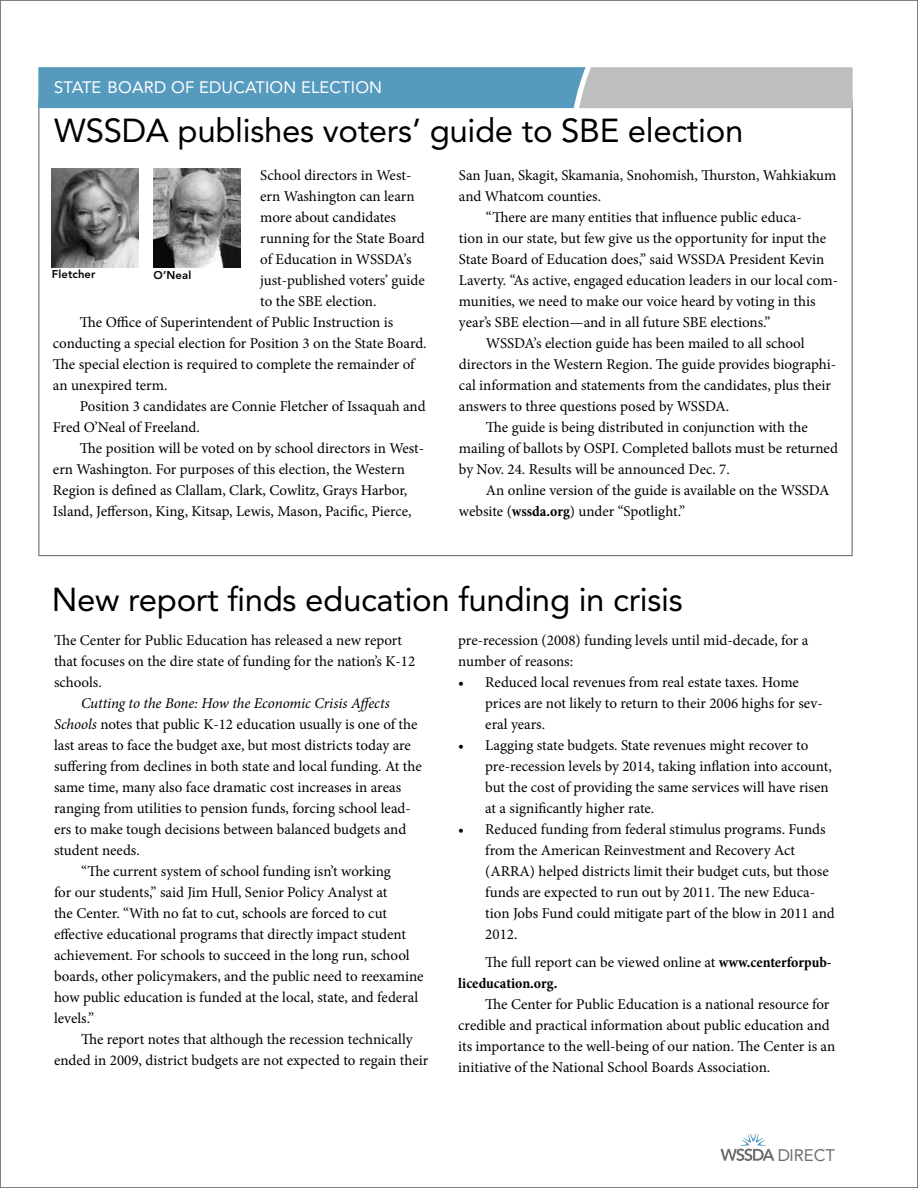
<style>
.page{position:relative;width:918px;height:1188px;background:#fff}
.page>*{position:absolute;margin:0;border:0;box-sizing:border-box;transform-origin:0 0}
.t1{font:33px "Avenir LT Std";letter-spacing:-.01em;color:#000}
.t2{font:16.65px "Avenir LT Std";color:#6d6e71}
.t3{font:16.5px "Avenir LT Std";letter-spacing:.01em;color:#fff}
.t4{font:15px/21px "Minion Pro";color:#000}
.t5{font:700 condensed 15px/21px "Minion Pro";color:#000}
.t6{font:italic 15px "Minion Pro";letter-spacing:-.01em;color:#000}
.t7{font:800 11.25px "Avenir LT Std";letter-spacing:.01em;color:#000}
.s1{font-weight:700;font-stretch:condensed}
.s2{font-style:italic}
.s3{font-weight:400;font-stretch:normal}
</style>
<div class="page">
<svg style="left:721px;top:1134px;width:54px;height:27px"></svg>
<svg style="left:38px;top:67px;width:815px;height:41px;background:#79a7bf"></svg>
<img style="left:52px;top:168px;width:86px;height:99px">
<img style="left:154px;top:168px;width:86px;height:99px">
<p class="t3" style="left:54px;top:78px;width:77px">State Board</p>
<p class="t3" style="left:171px;top:78px;width:105px">of Education</p>
<p class="t3" style="left:301px;top:78px;width:21px">Elec</p>
<p class="t3" style="left:341px;top:78px;width:21px">tion</p>
<h1 class="t1" style="left:54px;top:111px;width:691px">WSSDA publishes voters’ guide to SBE election</h1>
<p class="t4" style="left:260px;top:164px;width:153px">School directors in West-</p>
<p class="t4" style="left:260px;top:185px;width:156px">ern Washington can learn</p>
<p class="t4" style="left:260px;top:206px;width:137px">more about candidates</p>
<p class="t4" style="left:260px;top:227px;width:166px">running for the State Board</p>
<p class="t4" style="left:260px;top:248px;width:153px">of Education in WSSDA’s</p>
<p class="t4" style="left:260px;top:269px;width:166px">just-published voters’ guide</p>
<p class="t4" style="left:260px;top:290px;width:118px">to the SBE election.</p>
<p class="t4" style="left:80px;top:311px;width:315px">The Office of Superintendent of Public Instruction is</p>
<p class="t4" style="left:53px;top:332px;width:375px">conducting a special election for Position 3 on the State Board.</p>
<p class="t4" style="left:53px;top:353px;width:363px">The special election is required to complete the remainder of</p>
<p class="t4" style="left:53px;top:374px;width:116px">an unexpired term.</p>
<p class="t4" style="left:80px;top:395px;width:347px">Position 3 candidates are Connie Fletcher of Issaquah and</p>
<p class="t4" style="left:53px;top:416px;width:148px">Fred O’Neal of Freeland.</p>
<p class="t4" style="left:80px;top:437px;width:346px">The position will be voted on by school directors in West-</p>
<p class="t4" style="left:53px;top:458px;width:353px">ern Washington. For purposes of this election, the Western</p>
<p class="t4" style="left:53px;top:479px;width:356px">Region is defined as Clallam, Clark, Cowlitz, Grays Harbor,</p>
<p class="t4" style="left:53px;top:500px;width:360px">Island, Jefferson, King, Kitsap, Lewis, Mason, Pacific, Pierce,</p>
<p class="t7" style="left:52px;top:268px;width:45px">Fletcher</p>
<p class="t7" style="left:154px;top:269px;width:39px">O’Neal</p>
<p class="t4" style="left:459px;top:164px;width:379px">San Juan, Skagit, Skamania, Snohomish, Thurston, Wahkiakum</p>
<p class="t4" style="left:459px;top:185px;width:144px">and Whatcom counties.</p>
<p class="t4" style="left:486px;top:206px;width:317px">“There are many entities that influence public educa-</p>
<p class="t4" style="left:459px;top:227px;width:369px">tion in our state, but few give us the opportunity for input the</p>
<p class="t4" style="left:459px;top:248px;width:367px">State Board of Education does,” said WSSDA President Kevin</p>
<p class="t4" style="left:459px;top:269px;width:381px">Laverty. “As active, engaged education leaders in our local com-</p>
<p class="t4" style="left:459px;top:290px;width:358px">munities, we need to make our voice heard by voting in this</p>
<p class="t4" style="left:459px;top:311px;width:313px">year’s SBE election—and in all future SBE elections.”</p>
<p class="t4" style="left:486px;top:332px;width:320px">WSSDA’s election guide has been mailed to all school</p>
<p class="t4" style="left:459px;top:353px;width:379px">directors in the Western Region. The guide provides biographi-</p>
<p class="t4" style="left:459px;top:374px;width:374px">cal information and statements from the candidates, plus their</p>
<p class="t4" style="left:459px;top:395px;width:272px">answers to three questions posed by WSSDA.</p>
<p class="t4" style="left:486px;top:416px;width:323px">The guide is being distributed in conjunction with the</p>
<p class="t4" style="left:459px;top:437px;width:381px">mailing of ballots by OSPI. Completed ballots must be returned</p>
<p class="t4" style="left:459px;top:458px;width:272px">by Nov. 24. Results will be announced Dec. 7.</p>
<p class="t4" style="left:486px;top:479px;width:345px">An online version of the guide is available on the WSSDA</p>
<p class="t4" style="left:459px;top:500px;width:228px">website (<span class="s1">wssda.org</span>) under “Spotlight.”</p>
<h1 class="t1" style="left:52px;top:580px;width:633px">New report finds education funding in crisis</h1>
<p class="t4" style="left:54px;top:630px;width:363px">The Center for Public Education has released a new report that focuses on the dire state of funding for the nation’s K-12 schools.</p>
<p class="t6" style="left:81px;top:693px;width:310px">Cutting to the Bone: How the Economic Crisis Affects</p>
<p class="t4" style="left:54px;top:714px;width:365px"><span class="s2">Schools</span> notes that public K-12 education usually is one of the</p>
<p class="t4" style="left:54px;top:735px;width:358px">last areas to face the budget axe, but most districts today are</p>
<p class="t4" style="left:54px;top:756px;width:369px">suffering from declines in both state and local funding. At the</p>
<p class="t4" style="left:54px;top:777px;width:349px">same time, many also face dramatic cost increases in areas</p>
<p class="t4" style="left:54px;top:798px;width:358px">ranging from utilities to pension funds, forcing school lead-</p>
<p class="t4" style="left:54px;top:819px;width:354px">ers to make tough decisions between balanced budgets and</p>
<p class="t4" style="left:54px;top:840px;width:87px">student needs.</p>
<p class="t4" style="left:81px;top:861px;width:312px">“The current system of school funding isn’t working</p>
<p class="t4" style="left:54px;top:882px;width:335px">for our students,” said Jim Hull, Senior Policy Analyst at</p>
<p class="t4" style="left:54px;top:903px;width:335px">the Center. “With no fat to cut, schools are forced to cut</p>
<p class="t4" style="left:54px;top:924px;width:353px">effective educational programs that directly impact student</p>
<p class="t4" style="left:54px;top:945px;width:357px">achievement. For schools to succeed in the long run, school</p>
<p class="t4" style="left:54px;top:966px;width:371px">boards, other policymakers, and the public need to reexamine</p>
<p class="t4" style="left:54px;top:987px;width:366px">how public education is funded at the local, state, and federal</p>
<p class="t4" style="left:54px;top:1008px;width:42px">levels.”</p>
<p class="t4" style="left:81px;top:1029px;width:333px">The report notes that although the recession technically</p>
<p class="t4" style="left:54px;top:1050px;width:376px">ended in 2009, district budgets are not expected to regain their</p>
<p class="t4" style="left:458px;top:630px;width:352px">pre-recession (2008) funding levels until mid-decade, for a number of reasons:</p>
<p class="t4" style="left:485px;top:672px;width:339px;text-indent:-27px">• Reduced local revenues from real estate taxes. Home prices are not likely to return to their 2006 highs for sev&shy;eral years.</p>
<p class="t4" style="left:485px;top:735px;width:348px;text-indent:-27px">• Lagging state budgets. State revenues might recover to pre-recession levels by 2014, taking inflation into account, but the cost of providing the same services will have risen at a significantly higher rate.</p>
<p class="t4" style="left:485px;top:819px;width:351px;text-indent:-27px">• Reduced funding from federal stimulus programs. Funds from the American Reinvestment and Recovery Act (ARRA) helped districts limit their budget cuts, but those funds are expected to run out by 2011. The new Educa&shy;tion Jobs Fund could mitigate part of the blow in 2011 and 2012.</p>
<p class="t5" style="left:458px;top:952px;width:375px;text-indent:27px"><span class="s3">The full report can be viewed online at</span> www.centerforpub&shy;liceducation.org.</p>
<p class="t4" style="left:458px;top:994px;width:378px;text-indent:27px">The Center for Public Education is a national resource for credible and practical information about public education and its importance to the well-being of our nation. The Center is an initiative of the National School Boards Association.</p>
<p class="t2" style="left:778px;top:1145px;width:59px">DIRECT</p>
</div>
